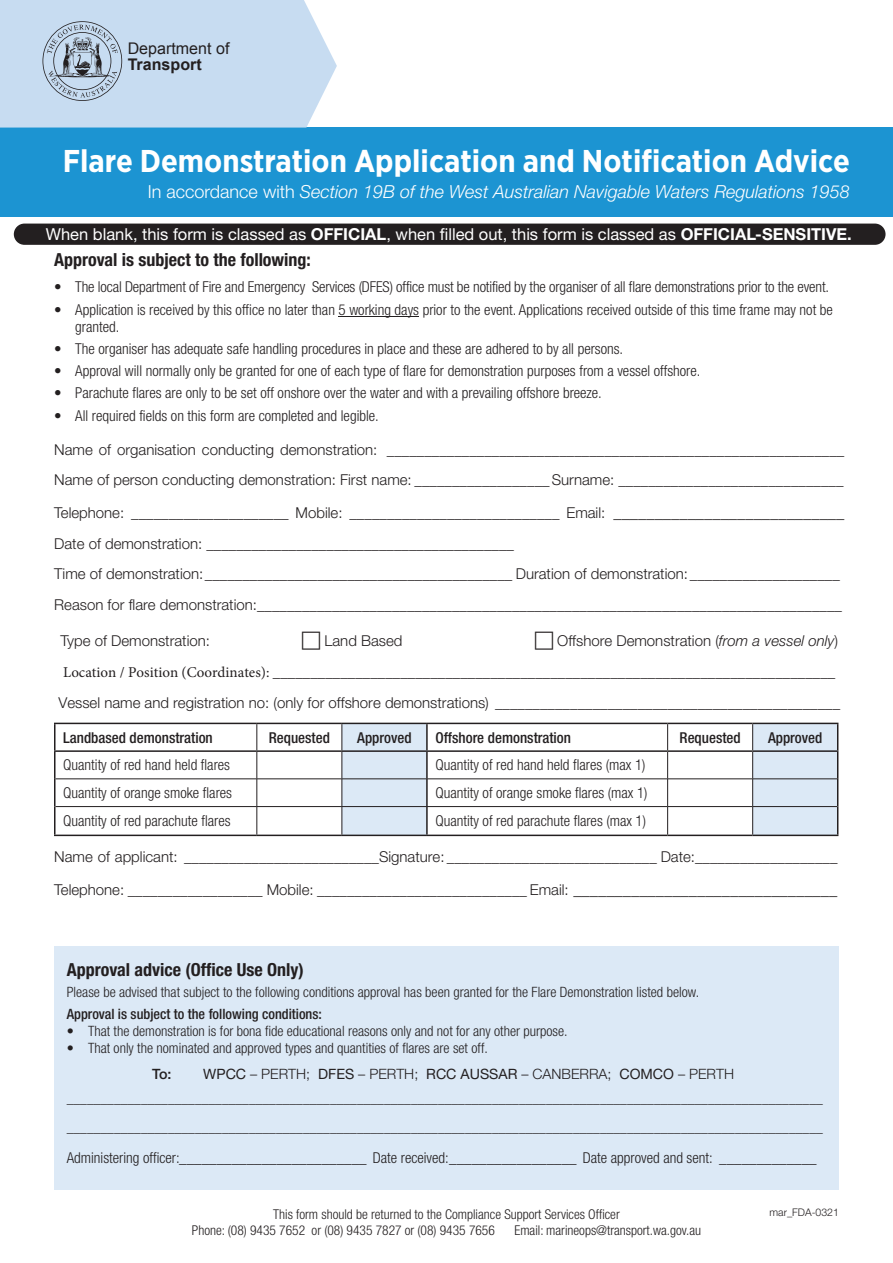
<style>
.page{position:relative;width:893px;height:1263px;background:#fff}
.page>*{position:absolute;margin:0;border:0;box-sizing:border-box;transform-origin:0 0}
.Cover_H1{font:700 31.5px "Gotham Narrow";color:#fff}
.Body{font:italic 300 18px "Helvetica Neue LT Std";color:#fff}
.Body-2{font:700 condensed 18px "Helvetica Neue LT Std";color:#231f20}
.t1{font:16.5px "Helvetica Neue LT Std";color:#fff}
.t2{font:16.05px/16px "Arial";color:#231f20}
.Body-3{font:300 15px/30.6px "Helvetica Neue LT Std";color:#231f20}
.Body-4{font:300 condensed 15px/17px "Helvetica Neue LT Std";color:#231f20}
.Body-5{font:15px "Minion Pro";color:#231f20}
.Body-6{font:500 condensed 15px "Helvetica Neue LT Std";color:#231f20}
.Body-7{font:300 condensed 14.25px "Helvetica Neue LT Std";color:#231f20}
.Body-8{font:300 14.25px "Helvetica Neue LT Std";color:#231f20}
.Body-9{font:500 condensed 14.25px "Helvetica Neue LT Std";color:#231f20}
.Body-10{font:500 14.25px "Helvetica Neue LT Std";color:#231f20}
.Body-11{font:300 13.5px "Helvetica Neue LT Std";color:#231f20}
.Body-12{font:300 condensed 13.5px "Helvetica Neue LT Std";color:#231f20}
.Body-13{font:300 10.5px "Helvetica Neue LT Std";color:#231f20}
.s1{font-weight:700}
.s2{font-style:normal}
.s3{font-family:"Minion Pro";font-weight:400}
.s4{font-size:16.5px}
.s5{font-family:"Minion Pro";font-weight:400;font-size:16.5px}
.s6{font-style:italic}
.s7{font-weight:400}
</style>
<div class="page">
<svg style="left:343px;top:724px;width:494px;height:111px"></svg>
<hr style="left:427px;top:835px;width:241px;height:1px;background:#231f20">
<hr style="left:668px;top:835px;width:85px;height:1px;background:#231f20">
<hr style="left:753px;top:835px;width:85px;height:1px;background:#231f20">
<hr style="left:56px;top:778px;width:201px;height:1px;background:#231f20">
<hr style="left:257px;top:778px;width:85px;height:1px;background:#231f20">
<hr style="left:342px;top:778px;width:85px;height:1px;background:#231f20">
<hr style="left:56px;top:806px;width:201px;height:1px;background:#231f20">
<hr style="left:257px;top:806px;width:85px;height:1px;background:#231f20">
<svg style="left:257px;top:724px;width:1px;height:111px"></svg>
<hr style="left:342px;top:806px;width:85px;height:1px;background:#231f20">
<svg style="left:342px;top:724px;width:1px;height:111px"></svg>
<hr style="left:426px;top:724px;width:2px;height:26px;background:#231f20">
<hr style="left:54px;top:752px;width:2px;height:27px;background:#231f20">
<hr style="left:426px;top:752px;width:2px;height:27px;background:#231f20">
<hr style="left:54px;top:779px;width:2px;height:27px;background:#231f20">
<hr style="left:426px;top:779px;width:2px;height:27px;background:#231f20">
<hr style="left:54px;top:806px;width:2px;height:29px;background:#231f20">
<hr style="left:426px;top:807px;width:2px;height:28px;background:#231f20">
<hr style="left:54px;top:835px;width:203px;height:1px;background:#231f20">
<hr style="left:257px;top:835px;width:85px;height:1px;background:#231f20">
<hr style="left:342px;top:835px;width:85px;height:1px;background:#231f20">
<hr style="left:427px;top:778px;width:241px;height:1px;background:#231f20">
<hr style="left:668px;top:778px;width:85px;height:1px;background:#231f20">
<hr style="left:753px;top:778px;width:84px;height:1px;background:#231f20">
<hr style="left:427px;top:806px;width:241px;height:1px;background:#231f20">
<hr style="left:668px;top:806px;width:85px;height:1px;background:#231f20">
<svg style="left:667px;top:724px;width:1px;height:111px"></svg>
<hr style="left:753px;top:806px;width:84px;height:1px;background:#231f20">
<svg style="left:752px;top:724px;width:1px;height:111px"></svg>
<hr style="left:54px;top:723px;width:203px;height:1px;background:#231f20">
<hr style="left:54px;top:724px;width:2px;height:26px;background:#231f20">
<hr style="left:257px;top:723px;width:85px;height:1px;background:#231f20">
<hr style="left:342px;top:723px;width:85px;height:1px;background:#231f20">
<hr style="left:427px;top:723px;width:241px;height:1px;background:#231f20">
<hr style="left:668px;top:723px;width:85px;height:1px;background:#231f20">
<hr style="left:753px;top:723px;width:85px;height:1px;background:#231f20">
<svg style="left:837px;top:724px;width:1px;height:111px"></svg>
<hr style="left:54px;top:750px;width:203px;height:2px;background:#231f20">
<hr style="left:257px;top:750px;width:85px;height:2px;background:#231f20">
<hr style="left:342px;top:750px;width:85px;height:2px;background:#231f20">
<hr style="left:427px;top:750px;width:241px;height:2px;background:#231f20">
<hr style="left:668px;top:750px;width:85px;height:2px;background:#231f20">
<hr style="left:753px;top:750px;width:85px;height:2px;background:#231f20">
<div style="left:0;top:128px;width:893px;height:89px;background:#1c94d2"></div>
<svg style="left:0;top:0;width:337px;height:128px"></svg>
<div style="left:54px;top:946px;width:785px;height:244px;background:#dce9f6"></div>
<div style="left:14px;top:224px;width:871px;height:21px;background:#231f20;border-radius:11px"></div>
<hr style="left:339px;top:316px;width:80px;height:1px;background:#231f20">
<p class="t2" style="left:128px;top:41px;width:103px">Department of<br><span class="s1">Transport</span></p>
<p class="Cover_H1" style="left:63px;top:141px;width:789px">Flare Demonstration Application and Notification Advice</p>
<p class="Body" style="left:148px;top:181px;width:703px"><span class="s2">In accordance with</span> Section 19B of the West Australian Navigable Waters Regulations 1958</p>
<p class="t1" style="left:46px;top:224px;width:807px">When blank, this form is classed as <span class="s1">OFFICIAL</span>, when filled out, this form is classed as <span class="s1">OFFICIAL-SENSITIVE.</span></p>
<p class="Body-2" style="left:54px;top:249px;width:258px">Approval is subject to the following:</p>
<p class="Body-4" style="left:54px;top:278px;width:777px">• The local Department of Fire and Emergency Services (DFES) office must be notified by the organiser of all flare demonstrations prior to the event.</p>
<p class="Body-4" style="left:75px;top:301px;width:759px;text-indent:-21px">• Application is received by this office no later than 5 working days prior to the event. Applications received outside of this time frame may not be granted.</p>
<p class="Body-4" style="left:54px;top:340px;width:571px">• The organiser has adequate safe handling procedures in place and these are adhered to by all persons.</p>
<p class="Body-4" style="left:54px;top:362px;width:648px">• Approval will normally only be granted for one of each type of flare for demonstration purposes from a vessel offshore.</p>
<p class="Body-4" style="left:54px;top:384px;width:549px">• Parachute flares are only to be set off onshore over the water and with a prevailing offshore breeze.</p>
<p class="Body-4" style="left:54px;top:407px;width:326px">• All required fields on this form are completed and legible.</p>
<p class="Body-3" style="left:54px;top:434px;width:792px;line-height:30.2px">Name of organisation conducting demonstration: _____________________________________________________________<br>Name of person conducting demonstration: First name: __________________Surname: _____________________________<span class="s3">_</span></p>
<p class="Body-3" style="left:54px;top:497px;width:792px">Telephone: _____________________ Mobile: ____________________________ Email: <span class="s4">_______________________</span><span class="s5">_____ </span>Date of demonstration: ________________________________<span class="s3">_________<br></span>Time of demonstration: _______________________________<span class="s3">__________</span> Duration of demonstration: ___________________<span class="s3">_ </span>Reason for flare demonstration:_____________________________________________________________________________<span class="s3">_</span></p>
<p class="Body-3" style="left:61px;top:625px;width:151px">Type of Demonstration:</p>
<p class="Body-3" style="left:324px;top:625px;width:80px">Land Based</p>
<p class="Body-3" style="left:557px;top:625px;width:282px">Offshore Demonstration (<span class="s6">from a vessel only</span>)</p>
<p class="Body-5" style="left:63px;top:662px;width:774px">Location / Position (Coordinates): ___________________________________________________________________________</p>
<p class="Body-3" style="left:58px;top:687px;width:783px">Vessel name and registration no: (only for offshore demonstrations) ______________________________________________</p>
<p class="Body-6" style="left:63px;top:728px;width:151px">Landbased demonstration</p>
<p class="Body-6" style="left:269px;top:728px;width:63px">Requested</p>
<p class="Body-6" style="left:357px;top:728px;width:56px">Approved</p>
<p class="Body-6" style="left:435px;top:728px;width:137px">Offshore demonstration</p>
<p class="Body-6" style="left:680px;top:728px;width:63px">Requested</p>
<p class="Body-6" style="left:768px;top:728px;width:56px">Approved</p>
<p class="Body-4" style="left:63px;top:756px;width:168px">Quantity of red hand held flares</p>
<p class="Body-4" style="left:435px;top:756px;width:212px">Quantity of red hand held flares (max 1)</p>
<p class="Body-4" style="left:63px;top:784px;width:170px">Quantity of orange smoke flares</p>
<p class="Body-4" style="left:435px;top:784px;width:214px">Quantity of orange smoke flares (max 1)</p>
<p class="Body-4" style="left:63px;top:812px;width:169px">Quantity of red parachute flares</p>
<p class="Body-4" style="left:435px;top:812px;width:212px">Quantity of red parachute flares (max 1)</p>
<p class="Body-3" style="left:54px;top:840px;width:785px;line-height:32.4px">Name of applicant: __________________________Signature: ____________________________ Date:___________________<br>Telephone: __________________ Mobile: ____________________________ Email: <span class="s4">__________________________</span><span class="s5">______</span></p>
<p class="Body-2" style="left:67px;top:959px;width:239px">Approval advice (Office Use Only)</p>
<p class="Body-7" style="left:67px;top:984px;width:634px">Please be advised that subject to the following conditions approval has been granted for the Flare Demonstration listed below.</p>
<p class="Body-9" style="left:67px;top:1005px;width:257px">Approval is subject to the following conditions:</p>
<p class="Body-7" style="left:67px;top:1023px;width:502px">• That the demonstration is for bona fide educational reasons only and not for any other purpose.</p>
<p class="Body-7" style="left:67px;top:1040px;width:423px">• That only the nominated and approved types and quantities of flares are set off.</p>
<p class="Body-10" style="left:152px;top:1065px;width:21px">To:</p>
<p class="Body-8" style="left:203px;top:1065px;width:532px"><span class="s7">WPCC</span> – PERTH; <span class="s7">DFES</span> – PERTH; <span class="s7">RCC AUSSAR</span> – CANBERRA; <span class="s7">COMCO</span> – PERTH</p>
<p class="Body-11" style="left:67px;top:1090px;width:758px">________________________________________________________________________________________________________________</p>
<p class="Body-11" style="left:67px;top:1119px;width:758px">________________________________________________________________________________________________________________</p>
<p class="Body-4" style="left:67px;top:1149px;width:751px">Administering officer:_________________________ Date received:_________________ Date approved and sent: _____________</p>
<p class="Body-12" style="left:273px;top:1206px;width:348px">This form should be returned to the Compliance Support Services Officer</p>
<p class="Body-12" style="left:192px;top:1222px;width:304px">Phone: (08) 9435 7652 or (08) 9435 7827 or (08) 9435 7656</p>
<p class="Body-12" style="left:514px;top:1222px;width:188px">Email: marineops@transport.wa.gov.au</p>
<p class="Body-13" style="left:769px;top:1206px;width:71px">mar_FDA-0321</p>
</div>
